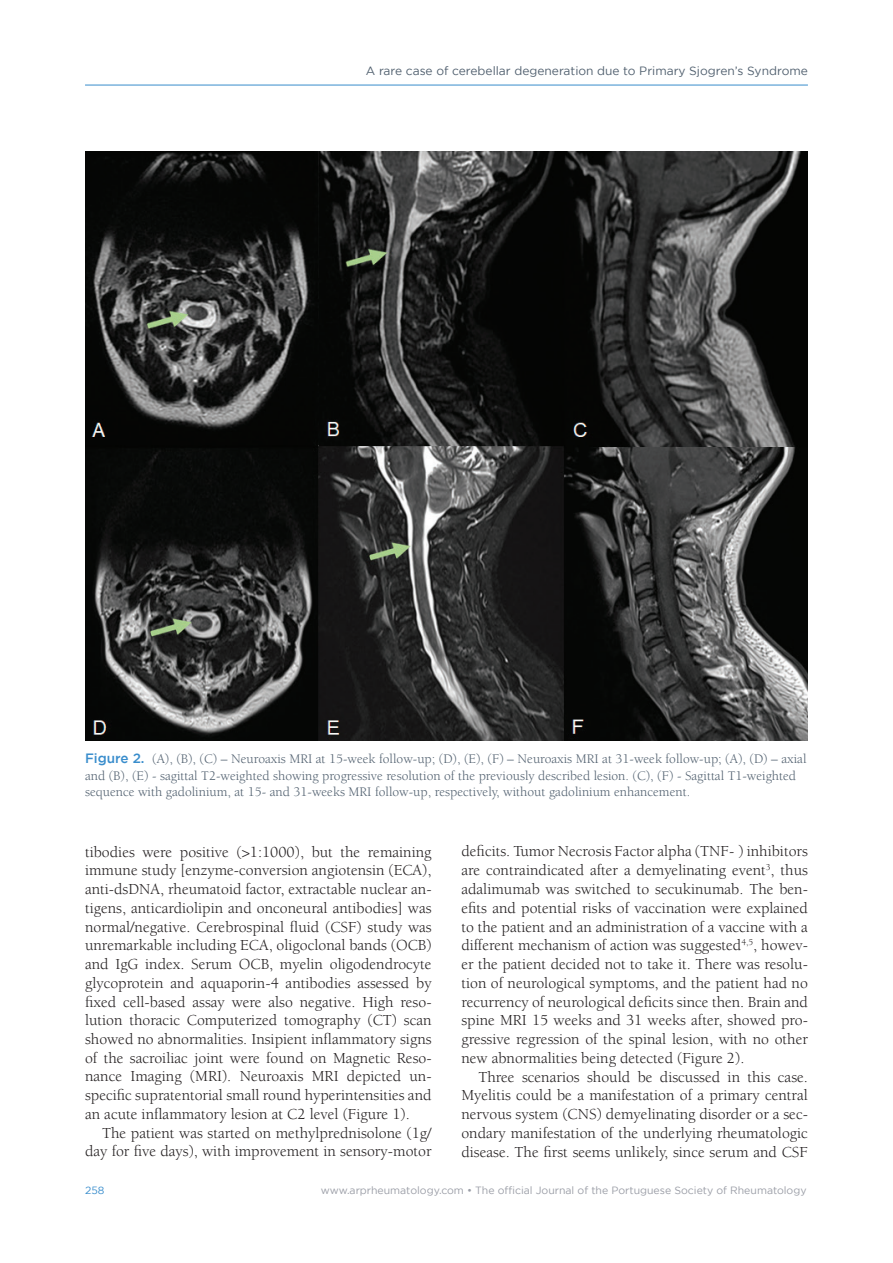
<style>
.page{position:relative;width:893px;height:1263px;background:#fff}
.page>*{position:absolute;margin:0;border:0;box-sizing:border-box;transform-origin:0 0}
.t1{font:15.75px/18.8px "Berkeley";color:#231f20;text-align:justify}
.t2{font:13.5px/16.5px "Berkeley";color:#51606f}
.t3{font:12px "Gotham";color:#51606f}
.t4{font:10.5px "Gotham";color:#9a9da6}
.t5{font:10.5px "Gotham";color:#398dcc}
.s1{font-family:"Gotham";font-weight:500;color:#398dcc}
</style>
<div class="page">
<hr style="left:85px;top:85px;width:723px;height:1px;background:#398dcc">
<img style="left:85px;top:152px;width:723px;height:589px">
<p class="t3" style="left:366px;top:64px;width:443px">A rare case of cerebellar degeneration due to Primary Sjogren’s Syndrome</p>
<p class="t2" style="left:85px;top:751px;width:723px"><span class="s1">Figure 2.</span> (A), (B), (C) – Neuroaxis MRI at 15-week follow-up; (D), (E), (F) – Neuroaxis MRI at 31-week follow-up; (A), (D) – axial and (B), (E) - sagittal T2-weighted showing progressive resolution of the previously described lesion. (C), (F) - Sagittal T1-weighted sequence with gadolinium, at 15- and 31-weeks MRI follow-up, respectively, without gadolinium enhancement.</p>
<p class="t1" style="left:85px;top:842px;width:348px">tibodies were positive (&gt;1:1000), but the remaining immune study [enzyme-conversion angiotensin (ECA), anti-dsDNA, rheumatoid factor, extractable nuclear an&shy;tigens, anticardiolipin and onconeural antibodies] was normal/negative. Cerebrospinal fluid (CSF) study was unremarkable including ECA, oligoclonal bands (OCB) and IgG index. Serum OCB, myelin oligodendrocyte glycoprotein and aquaporin-4 antibodies assessed by fixed cell-based assay were also negative. High reso&shy;lution thoracic Computerized tomography (CT) scan showed no abnormalities. Insipient inflammatory signs of the sacroiliac joint were found on Magnetic Reso&shy;nance Imaging (MRI). Neuroaxis MRI depicted un&shy;specific supratentorial small round hyperintensities and an acute inflammatory lesion at C2 level (Figure 1).</p>
<p class="t1" style="left:85px;top:1124px;width:348px;text-align:right">The patient was started on methylprednisolone (1g/ day for five days), with improvement in sensory-motor</p>
<p class="t1" style="left:461px;top:842px;width:348px">deficits. Tumor Necrosis Factor alpha (TNF-α) inhibitors are contraindicated after a demyelinating event<sup>3</sup>, thus adalimumab was switched to secukinumab. The ben&shy;efits and potential risks of vaccination were explained to the patient and an administration of a vaccine with a different mechanism of action was suggested<sup>4,5</sup>, howev&shy;er the patient decided not to take it. There was resolu&shy;tion of neurological symptoms, and the patient had no recurrency of neurological deficits since then. Brain and spine MRI 15 weeks and 31 weeks after, showed pro&shy;gressive regression of the spinal lesion, with no other new abnormalities being detected (Figure 2).</p>
<p class="t1" style="left:461px;top:1067px;width:348px;text-indent:17px">Three scenarios should be discussed in this case.<br>Myelitis could be a manifestation of a primary central nervous system (CNS) demyelinating disorder or a sec&shy;ondary manifestation of the underlying rheumatologic disease. The first seems unlikely, since serum and CSF</p>
<p class="t5" style="left:85px;top:1184px;width:21px">258</p>
<p class="t4" style="left:321px;top:1184px;width:487px">www.arprheumatology.com • The official Journal of the Portuguese Society of Rheumatology</p>
</div>
